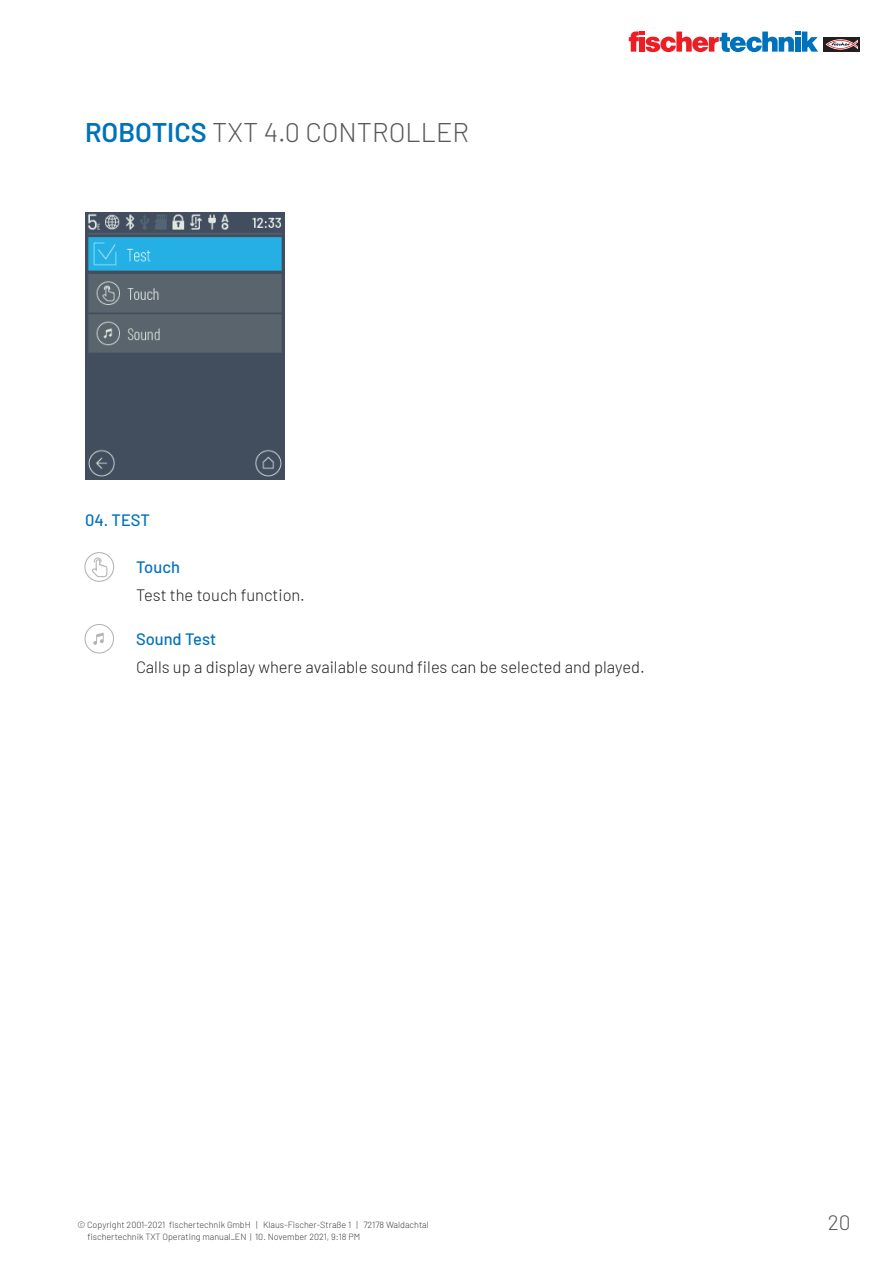
<style>
.page{position:relative;width:893px;height:1263px;background:#fff}
.page>*{position:absolute;margin:0;border:0;box-sizing:border-box;transform-origin:0 0}
.t1{font:300 27px "Barlow";color:#57585a}
.t2{font:300 21px "Barlow";color:#57585a}
.t3{font:300 16.5px "Barlow";color:#231f20}
.t4{font:500 16.5px "Barlow";color:#0072bc}
.t5{font:300 9px "Barlow";color:#3e3e3f}
.s1{font-weight:600;color:#0072bc}
</style>
<div class="page">
<div style="left:824px;top:37px;width:36px;height:15px;background:#231f20"></div>
<svg style="left:826px;top:39px;width:32px;height:11px"></svg>
<svg style="left:629px;top:31px;width:189px;height:21px"></svg>
<img style="left:85px;top:213px;width:200px;height:266px">
<svg style="left:92px;top:557px;width:16px;height:21px"></svg>
<div style="left:84px;top:552px;width:30px;height:30px;border:1px solid #b4b3b4;border-radius:50%"></div>
<div style="left:85px;top:624px;width:29px;height:29px;border:1px solid #b4b3b4;border-radius:50%"></div>
<svg style="left:93px;top:633px;width:11px;height:12px"></svg>
<h1 class="t1" style="left:85px;top:113px;width:386px"><span class="s1">ROBOTICS</span> TXT 4.0 CONTROLLER</h1>
<h3 class="t4" style="left:85px;top:508px;width:66px">04. TEST</h3>
<h3 class="t4" style="left:136px;top:555px;width:45px">Touch</h3>
<h3 class="t3" style="left:136px;top:583px;width:170px">Test the touch function.</h3>
<h3 class="t4" style="left:136px;top:627px;width:82px">Sound Test</h3>
<h3 class="t3" style="left:136px;top:655px;width:510px">Calls up a display where available sound files can be selected and played.</h3>
<p class="t5" style="left:77px;top:1218px;width:353px">© Copyright 2001-2021 fischertechnik GmbH | Klaus-Fischer-Straße 1 | 72178 Waldachtal</p>
<h2 class="t2" style="left:828px;top:1207px;width:24px">20</h2>
<p class="t5" style="left:87px;top:1230px;width:274px">fischertechnik TXT Operating manual_EN | 10. November 2021, 9:18 PM</p>
</div>
